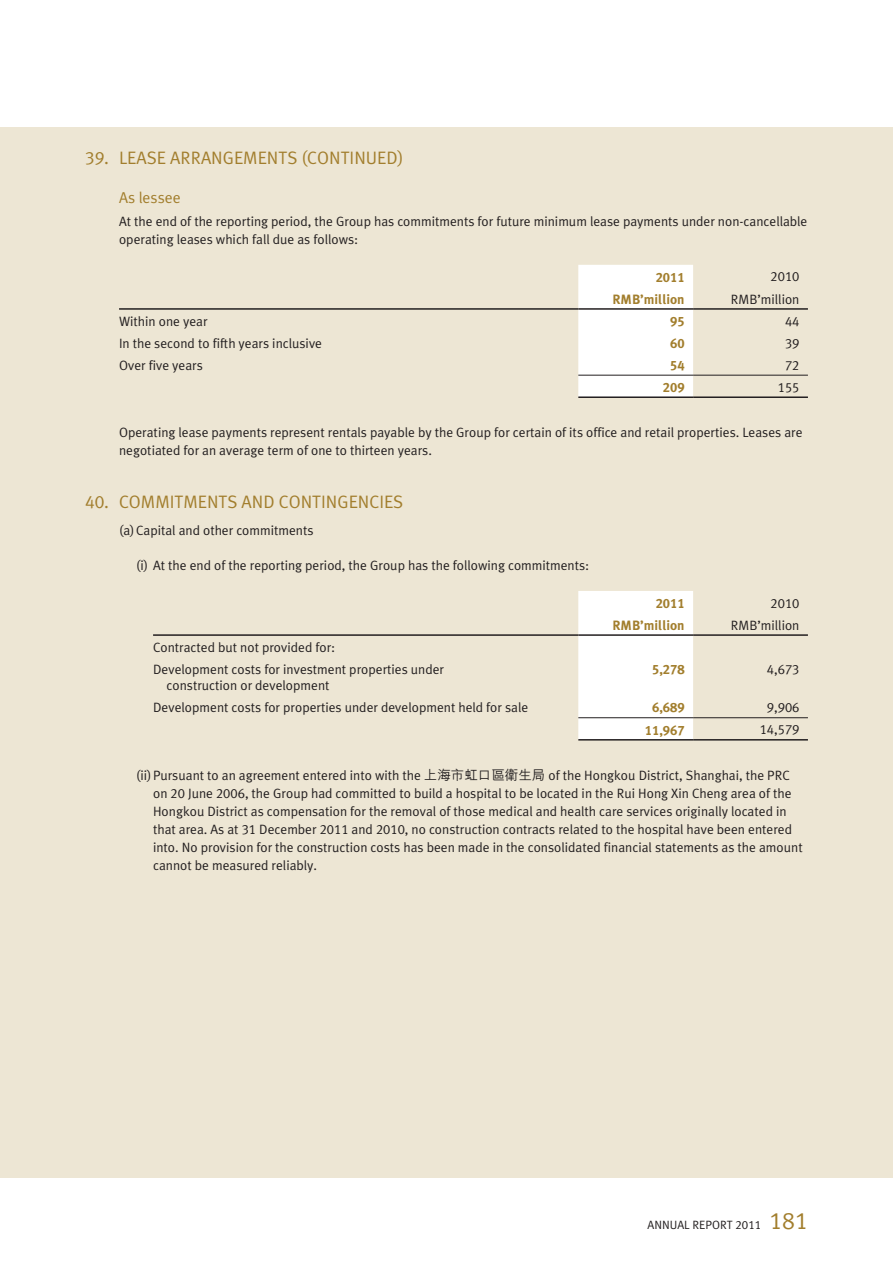
<style>
.page{position:relative;width:893px;height:1263px;background:#fff}
.page>*{position:absolute;margin:0;border:0;box-sizing:border-box;transform-origin:0 0}
.t1{font:18px "New Meta Plu Nor Rom";color:#a27e2d}
.t2{font:15.75px "New Meta Plu Nor Rom";color:#a27e2d}
.t3{font:13.5px/18px "New Meta Plu Nor Rom";color:#231f20}
.t4{font:13.5px "New Meta Plu Bol Rom";color:#a27e2d}
.t5{font:12px "New Meta Plu Nor Rom";color:#231f20}
.s1{font-family:"M Hei HK";font-weight:500}
.s2{font-size:24px;color:#a27e2d}
</style>
<div class="page">
<div style="left:0;top:128px;width:893px;height:1050px;background:#ede6d4"></div>
<div style="left:578px;top:265px;width:115px;height:131px;background:#fff"></div>
<hr style="left:119px;top:308px;width:459px;height:2px;background:#231f20">
<hr style="left:578px;top:308px;width:115px;height:2px;background:#231f20">
<hr style="left:693px;top:308px;width:115px;height:2px;background:#231f20">
<hr style="left:578px;top:375px;width:115px;height:1px;background:#231f20">
<hr style="left:693px;top:375px;width:115px;height:1px;background:#231f20">
<hr style="left:578px;top:396px;width:115px;height:2px;background:#231f20">
<hr style="left:693px;top:396px;width:115px;height:2px;background:#231f20">
<div style="left:578px;top:591px;width:115px;height:148px;background:#fff"></div>
<hr style="left:153px;top:634px;width:425px;height:2px;background:#231f20">
<hr style="left:578px;top:634px;width:115px;height:2px;background:#231f20">
<hr style="left:693px;top:634px;width:115px;height:2px;background:#231f20">
<hr style="left:578px;top:717px;width:115px;height:1px;background:#231f20">
<hr style="left:693px;top:717px;width:115px;height:1px;background:#231f20">
<hr style="left:578px;top:739px;width:115px;height:1px;background:#231f20">
<hr style="left:693px;top:739px;width:115px;height:1px;background:#231f20">
<h1 class="t1" style="left:85px;top:147px;width:234px">39. LEASE ARRANGEMENTS (continued</h1>
<h1 class="t1" style="left:398px;top:147px;width:7px">)</h1>
<p class="t2" style="left:119px;top:189px;width:63px">As lessee</p>
<p class="t3" style="left:119px;top:212px;width:690px">At the end of the reporting period, the Group has commitments for future minimum lease payments under non-cancellable operating leases which fall due as follows:</p>
<p class="t4" style="left:656px;top:269px;width:30px">2011</p>
<p class="t3" style="left:770px;top:268px;width:30px">2010</p>
<p class="t4" style="left:612px;top:291px;width:74px">RMB’million</p>
<p class="t3" style="left:731px;top:290px;width:70px">RMB’million</p>
<p class="t3" style="left:119px;top:312px;width:90px">Within one year</p>
<p class="t4" style="left:670px;top:313px;width:16px">95</p>
<p class="t3" style="left:785px;top:312px;width:16px">44</p>
<p class="t3" style="left:119px;top:334px;width:205px">In the second to fifth years inclusive</p>
<p class="t4" style="left:670px;top:335px;width:16px">60</p>
<p class="t3" style="left:785px;top:334px;width:16px">39</p>
<p class="t3" style="left:119px;top:356px;width:85px">Over five years</p>
<p class="t4" style="left:670px;top:357px;width:16px">54</p>
<p class="t3" style="left:785px;top:356px;width:16px">72</p>
<p class="t4" style="left:663px;top:379px;width:23px">209</p>
<p class="t3" style="left:778px;top:378px;width:23px">155</p>
<p class="t3" style="left:119px;top:423px;width:685px">Operating lease payments represent rentals payable by the Group for certain of its office and retail properties. Leases are negotiated for an average term of one to thirteen years.</p>
<h1 class="t1" style="left:85px;top:491px;width:320px">40. COMMITMENTS AND CONTINGENCIES</h1>
<p class="t3" style="left:119px;top:521px;width:196px">(a)Capital and other commitments</p>
<p class="t3" style="left:136px;top:556px;width:455px">(i) At the end of the reporting period, the Group has the following commitments:</p>
<p class="t4" style="left:656px;top:595px;width:30px">2011</p>
<p class="t3" style="left:770px;top:594px;width:30px">2010</p>
<p class="t4" style="left:612px;top:617px;width:74px">RMB’million</p>
<p class="t3" style="left:731px;top:616px;width:70px">RMB’million</p>
<p class="t3" style="left:153px;top:636px;width:293px;line-height:22px">Contracted but not provided for:<br>Development costs for investment properties under</p>
<p class="t3" style="left:167px;top:676px;width:164px">construction or development</p>
<p class="t4" style="left:652px;top:661px;width:34px">5,278</p>
<p class="t3" style="left:767px;top:660px;width:34px">4,673</p>
<p class="t3" style="left:153px;top:698px;width:377px">Development costs for properties under development held for sale</p>
<p class="t4" style="left:652px;top:700px;width:34px">6,689</p>
<p class="t3" style="left:767px;top:698px;width:34px">9,906</p>
<p class="t4" style="left:645px;top:722px;width:41px">11,967</p>
<p class="t3" style="left:760px;top:721px;width:41px">14,579</p>
<p class="t3" style="left:153px;top:766px;width:651px;text-indent:-17px">(ii)Pursuant to an agreement entered into with the <span class="s1">上海市虹口區衛生局</span> of the Hongkou District, Shanghai, the PRC on 20 June 2006, the Group had committed to build a hospital to be located in the Rui Hong Xin Cheng area of the Hongkou District as compensation for the removal of those medical and health care services originally located in that area. As at 31 December 2011 and 2010, no construction contracts related to the hospital have been entered into. No provision for the construction costs has been made in the consolidated financial statements as the amount cannot be measured reliably.</p>
<p class="t5" style="left:648px;top:1218px;width:162px">ANNUAL REPORT 2011 <span class="s2">181</span></p>
</div>
